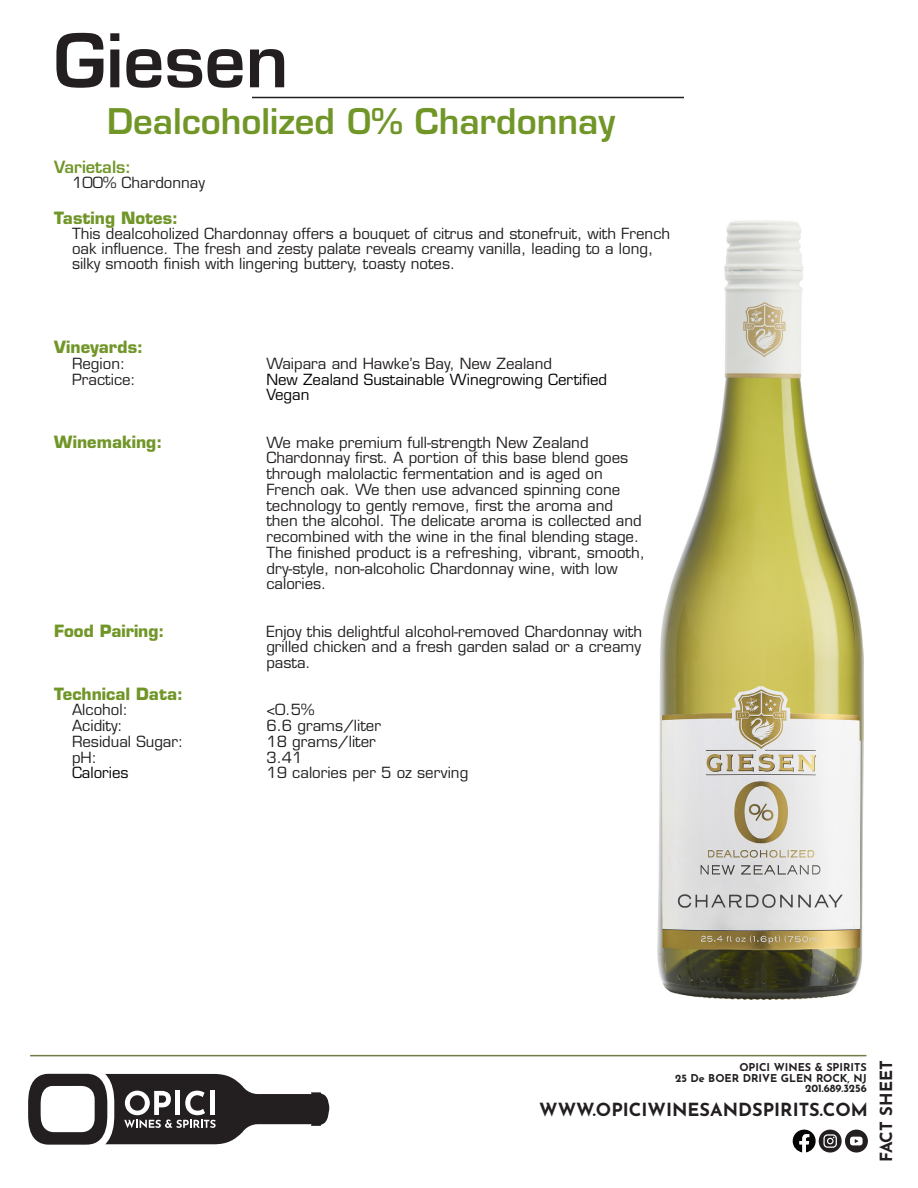
<style>
.page{position:relative;width:918px;height:1188px;background:#fff}
.page>*{position:absolute;margin:0;border:0;box-sizing:border-box;transform-origin:0 0}
.t1{font:600 72px "Eurostile LT Std";color:#231f20}
.t2{font:600 34.5px "Eurostile LT Std";color:#719628}
.t3{font:700 18.15px "Josefin Sans";color:#231f20}
.t4{font:700 16.8px "Josefin Sans";color:#231f20}
.t5{font:700 16.5px "Eurostile LT Std";color:#719628}
.t6{font:600 16.5px "Eurostile LT Std";color:#719628}
.t7{font:15px/15.8px "Eurostile LT Std";color:#231f20}
.t8{font:15px "Eurostile LT Std";color:#040503}
.t9{font:700 10.8px/10.6px "Josefin Sans";color:#231f20;text-align:right}
</style>
<div class="page">
<hr style="left:252px;top:97px;width:432px;height:1px;background:#231f20">
<hr style="left:30px;top:1055px;width:836px;height:1px;background:#757b48">
<svg style="left:28px;top:1074px;width:301px;height:71px"></svg>
<div style="left:819px;top:1130px;width:23px;height:23px;background:#231f20;border-radius:50%"></div>
<div style="left:845px;top:1130px;width:23px;height:23px;background:#231f20;border-radius:50%"></div>
<svg style="left:850px;top:1137px;width:13px;height:8px"></svg>
<svg style="left:823px;top:1134px;width:14px;height:14px"></svg>
<svg style="left:793px;top:1130px;width:23px;height:23px"></svg>
<img style="left:657px;top:220px;width:207px;height:779px">
<p class="t1" style="left:54px;top:16px;width:236px">Giesen</p>
<p class="t2" style="left:107px;top:99px;width:510px">Dealcoholized 0% Chardonnay</p>
<p class="t6" style="left:54px;top:157px;width:79px">Varietals:</p>
<p class="t7" style="left:72px;top:175px;width:135px">100% Chardonnay</p>
<p class="t5" style="left:54px;top:208px;width:126px">Tasting Notes:</p>
<p class="t7" style="left:72px;top:227px;width:600px;line-height:15px">This dealcoholized Chardonnay offers a bouquet of citrus and stonefruit, with French oak influence. The fresh and zesty palate reveals creamy vanilla, leading to a long, silky smooth finish with lingering buttery, toasty notes.</p>
<p class="t5" style="left:54px;top:337px;width:91px">Vineyards:</p>
<p class="t7" style="left:72px;top:356px;width:55px">Region:</p>
<p class="t7" style="left:72px;top:371px;width:65px">Practice:</p>
<p class="t5" style="left:54px;top:431px;width:110px">Winemaking:</p>
<p class="t5" style="left:54px;top:620px;width:112px">Food Pairing:</p>
<p class="t5" style="left:54px;top:683px;width:130px">Technical Data:</p>
<p class="t7" style="left:72px;top:702px;width:57px">Alcohol:</p>
<p class="t7" style="left:72px;top:718px;width:52px">Acidity:</p>
<p class="t7" style="left:72px;top:734px;width:113px">Residual Sugar:</p>
<p class="t7" style="left:72px;top:749px;width:27px">pH:</p>
<p class="t8" style="left:72px;top:764px;width:58px">Calories</p>
<p class="t7" style="left:266px;top:356px;width:287px">Waipara and Hawke’s Bay, New Zealand</p>
<p class="t8" style="left:266px;top:370px;width:342px">New Zealand Sustainable Winegrowing Certified</p>
<p class="t8" style="left:266px;top:386px;width:45px">Vegan</p>
<p class="t7" style="left:266px;top:434px;width:380px">We make premium full-strength New Zealand Chardonnay first. A portion of this base blend goes through malolactic fermentation and is aged on French oak. We then use advanced spinning cone technology to gently remove, first the aroma and then the alcohol. The delicate aroma is collected and recombined with the wine in the final blending stage.<br>The finished product is a refreshing, vibrant, smooth, dry-style, non-alcoholic Chardonnay wine, with low calories.</p>
<p class="t7" style="left:266px;top:623px;width:377px;text-align:justify">Enjoy this delightful alcohol-removed Chardonnay with grilled chicken and a fresh garden salad or a creamy pasta.</p>
<p class="t7" style="left:266px;top:702px;width:49px">&lt;0.5%</p>
<p class="t7" style="left:266px;top:718px;width:116px">6.6 grams/liter</p>
<p class="t7" style="left:266px;top:734px;width:111px">18 grams/liter</p>
<p class="t7" style="left:266px;top:749px;width:38px">3.41</p>
<p class="t7" style="left:266px;top:765px;width:203px">19 calories per 5 oz serving</p>
<p class="t9" style="left:675px;top:1060px;width:193px">OPICI WINES &amp; SPIRITS<br>25 De BOER DRIVE GLEN ROCK, NJ<br>201.689.3256</p>
<p class="t4" style="left:871px;top:1162px;width:103px;rotate:-90deg">FACT SHEET</p>
<p class="t3" style="left:539px;top:1094px;width:330px">WWW.OPICIWINESANDSPIRITS.COM</p>
</div>
